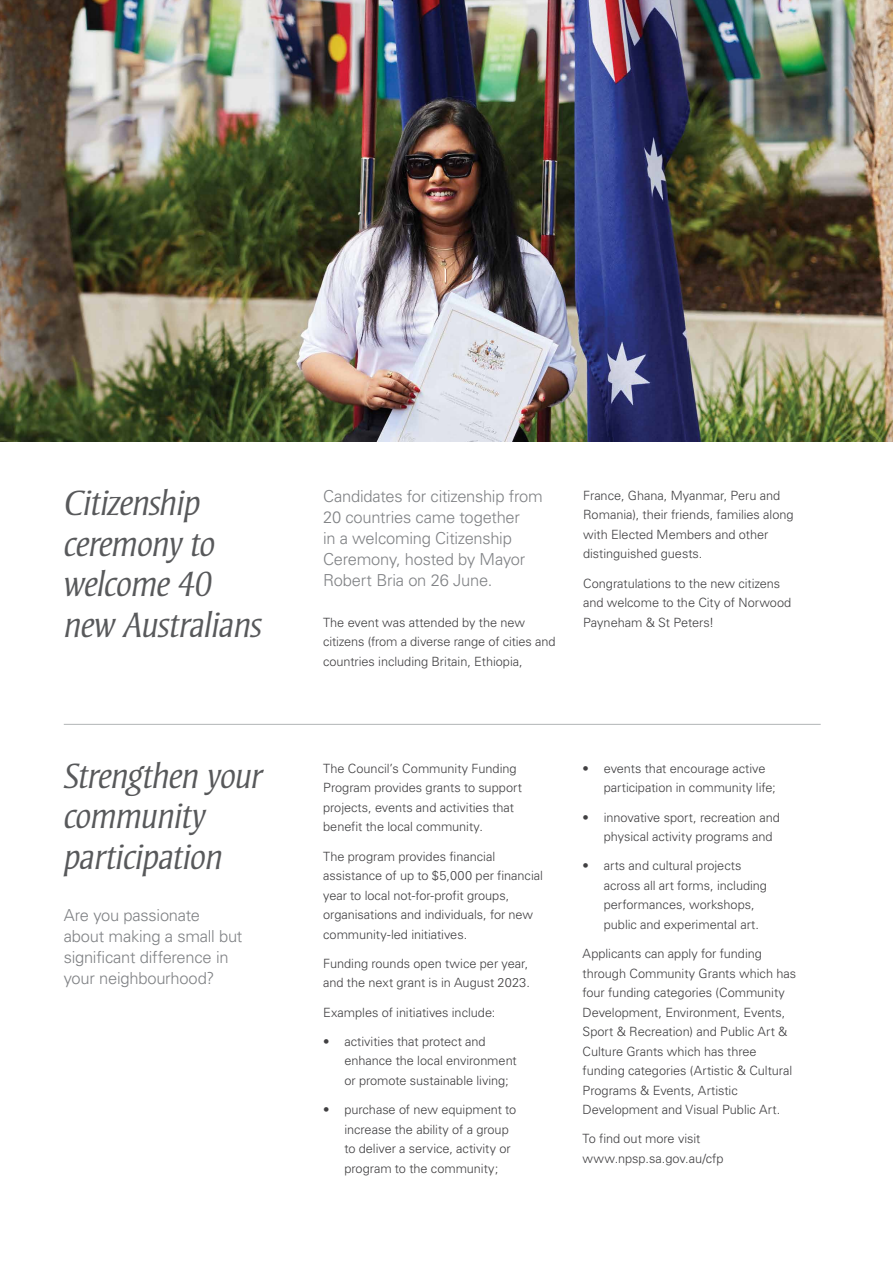
<style>
.page{position:relative;width:893px;height:1263px;background:#fff}
.page>*{position:absolute;margin:0;border:0;box-sizing:border-box;transform-origin:0 0}
.t1{font:italic 300 36px/40.5px "Strayhorn MT Pro";letter-spacing:-.025em;color:#58595b}
.t2{font:300 16.5px/21px "Univers LT Pro 45";letter-spacing:-.015em;color:#808285}
.t3{font:300 12.75px/19.5px "Univers LT Pro 45";letter-spacing:-.005em;color:#414042}
</style>
<div class="page">
<hr style="left:64px;top:724px;width:757px;height:1px;background:#b1b4b6">
<img style="left:0;top:0;width:893px;height:441px">
<h1 class="t1" style="left:64px;top:482px;width:200px">Citizenship ceremony to welcome 40 new Australians</h1>
<p class="t3" style="left:583px;top:485px;width:212px">France, Ghana, Myanmar, Peru and<br>Romania), their friends, families along with Elected Members and other distinguished guests.</p>
<p class="t2" style="left:323px;top:485px;width:221px">Candidates for citizenship from<br>20 countries came together<br>in a welcoming Citizenship<br>Ceremony, hosted by Mayor<br>Robert Bria on 26 June.</p>
<p class="t3" style="left:323px;top:612px;width:234px">The event was attended by the new citizens (from a diverse range of cities and countries including Britain, Ethiopia,</p>
<p class="t3" style="left:583px;top:573px;width:210px">Congratulations to the new citizens and welcome to the City of Norwood<br>Payneham &amp; St Peters!</p>
<h1 class="t1" style="left:64px;top:755px;width:200px">Strengthen your community participation</h1>
<p class="t2" style="left:64px;top:904px;width:180px">Are you passionate about making a small but significant difference in your neighbourhood?</p>
<p class="t3" style="left:323px;top:758px;width:200px">The Council’s Community Funding Program provides grants to support projects, events and activities that benefit the local community.</p>
<p class="t3" style="left:323px;top:846px;width:221px">The program provides financial assistance of up to $5,000 per financial year to local not-for-profit groups, organisations and individuals, for new community-led initiatives.</p>
<p class="t3" style="left:323px;top:953px;width:208px">Funding rounds open twice per year, and the next grant is in August 2023.</p>
<p class="t3" style="left:323px;top:1002px;width:174px">Examples of initiatives include:</p>
<p class="t3" style="left:344px;top:1031px;width:174px;text-indent:-21px">• activities that protect and enhance the local environment or promote sustainable living;</p>
<p class="t3" style="left:344px;top:1099px;width:173px;text-indent:-21px">• purchase of new equipment to increase the ability of a group to deliver a service, activity or program to the community;</p>
<p class="t3" style="left:604px;top:758px;width:173px;text-indent:-21px">• events that encourage active participation in community life;</p>
<p class="t3" style="left:604px;top:807px;width:177px;text-indent:-21px">• innovative sport, recreation and physical activity programs and</p>
<p class="t3" style="left:604px;top:856px;width:165px;text-indent:-21px">• arts and cultural projects across all art forms, including performances, workshops, public and experimental art.</p>
<p class="t3" style="left:583px;top:943px;width:215px">Applicants can apply for funding through Community Grants which has four funding categories (Community Development, Environment, Events, Sport &amp; Recreation) and Public Art &amp; Culture Grants which has three funding categories (Artistic &amp; Cultural Programs &amp; Events, Artistic Development and Visual Public Art.</p>
<p class="t3" style="left:583px;top:1129px;width:142px">To find out more visit www.npsp.sa.gov.au/cfp</p>
</div>
